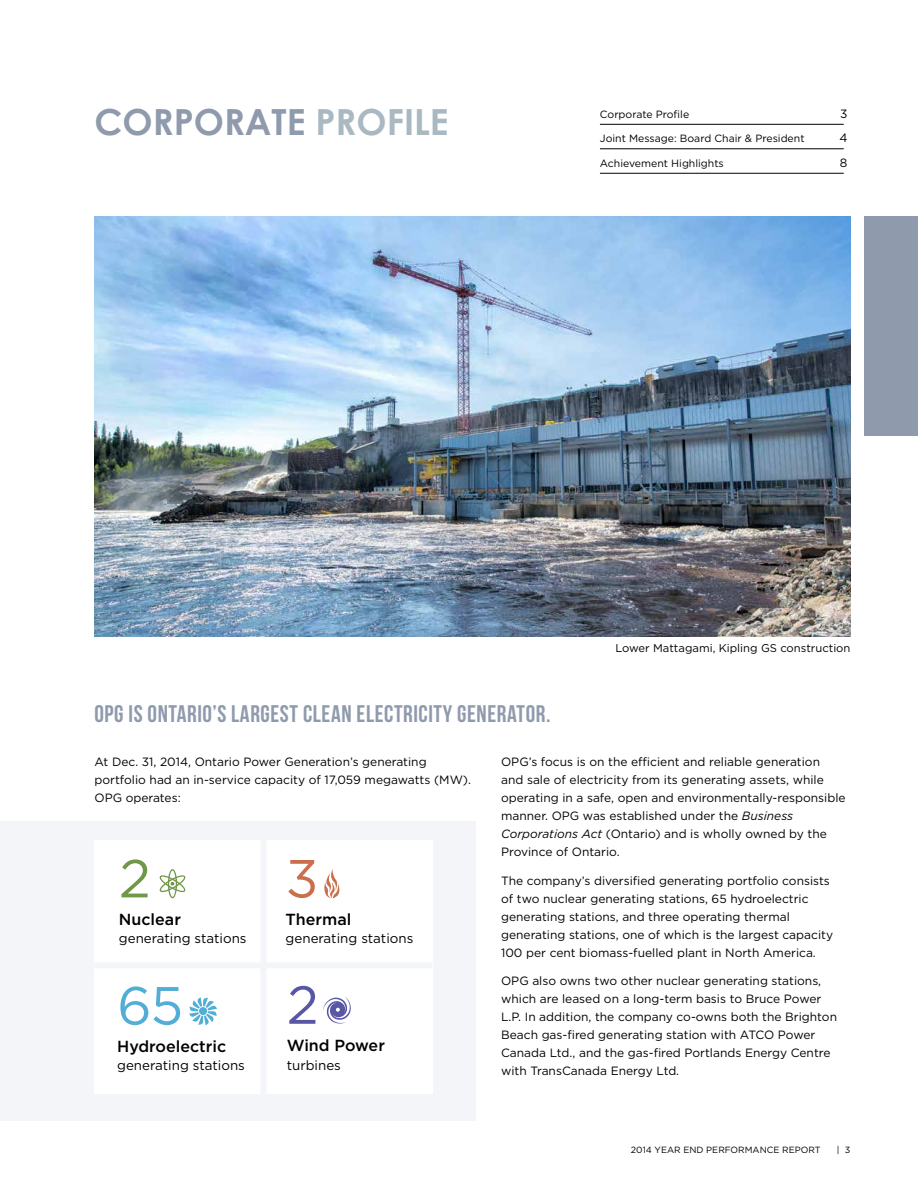
<style>
.page{position:relative;width:918px;height:1188px;background:#fff}
.page>*{position:absolute;margin:0;border:0;box-sizing:border-box;transform-origin:0 0}
.t1{font:53.4px "Gotham";color:#52aed6}
.t2{font:53.4px "Gotham";color:#719749}
.t3{font:53.4px "Gotham";color:#ca6e4b}
.t4{font:53.4px "Gotham";color:#5956a5}
.t5{font:700 36px "Century Gothic";color:#8f9aad}
.t6{font:24px "Bebas Neue";letter-spacing:.025em;color:#8f9aad}
.t7{font:500 16.05px "Gotham";color:#000}
.t8{font:13.35px "Gotham";color:#000}
.t9{font:12px/18px "Gotham";color:#000}
.t10{font:11.25px "Gotham";color:#000}
.t11{font:10.5px "Gotham";color:#000}
.t12{font:9px "Gotham";color:#000}
.s1{color:#a9b8c1}
.s2{font-style:italic}
</style>
<div class="page">
<img style="left:94px;top:216px;width:756px;height:421px">
<div style="left:864px;top:216px;width:54px;height:220px;background:#8f9aad"></div>
<div style="left:0;top:821px;width:475px;height:299px;background:#f3f5f8"></div>
<div style="left:94px;top:840px;width:339px;height:254px;background:#fff"></div>
<div style="left:94px;top:962px;width:339px;height:6px;background:#f3f5f8"></div>
<div style="left:260px;top:840px;width:6px;height:254px;background:#f3f5f8"></div>
<hr style="left:600px;top:124px;width:244px;height:1px;background:#000">
<hr style="left:600px;top:149px;width:244px;height:1px;background:#000">
<hr style="left:600px;top:173px;width:244px;height:1px;background:#000">
<svg style="left:160px;top:869px;width:25px;height:29px"></svg>
<svg style="left:324px;top:869px;width:16px;height:29px"></svg>
<svg style="left:189px;top:997px;width:28px;height:28px"></svg>
<div style="left:199px;top:1007px;width:8px;height:8px;background:#52aed6;border-radius:50%"></div>
<svg style="left:324px;top:997px;width:27px;height:27px"></svg>
<h2 class="t5" style="left:94px;top:99px;width:356px">CORPORATE <span class="s1">PROFILE</span></h2>
<p class="t11" style="left:600px;top:107px;width:91px">Corporate Profile</p>
<p class="t9" style="left:840px;top:104px;width:9px">3</p>
<p class="t11" style="left:600px;top:132px;width:206px">Joint Message: Board Chair &amp; President</p>
<p class="t9" style="left:839px;top:129px;width:10px">4</p>
<p class="t11" style="left:600px;top:156px;width:125px">Achievement Highlights</p>
<p class="t9" style="left:840px;top:153px;width:9px">8</p>
<p class="t10" style="left:615px;top:640px;width:237px">Lower Mattagami, Kipling GS construction</p>
<h3 class="t6" style="left:94px;top:700px;width:458px">OPG IS ONTARIO’S LARGEST CLEAN ELECTRICITY GENERATOR.</h3>
<p class="t9" style="left:94px;top:752px;width:378px">At Dec. 31, 2014, Ontario Power Generation’s generating portfolio had an in-service capacity of 17,059 megawatts (MW).<br>OPG operates:</p>
<p class="t9" style="left:501px;top:752px;width:346px">OPG’s focus is on the efficient and reliable generation<br>and sale of electricity from its generating assets, while operating in a safe, open and environmentally-responsible manner. OPG was established under the <span class="s2">Business Corporations Act</span> (Ontario) and is wholly owned by the Province of Ontario.</p>
<p class="t9" style="left:501px;top:871px;width:333px">The company’s diversified generating portfolio consists of two nuclear generating stations, 65 hydroelectric generating stations, and three operating thermal generating stations, one of which is the largest capacity 100 per cent biomass-fuelled plant in North America.</p>
<p class="t9" style="left:501px;top:972px;width:337px">OPG also owns two other nuclear generating stations, which are leased on a long-term basis to Bruce Power L.P. In addition, the company co-owns both the Brighton Beach gas-fired generating station with ATCO Power Canada Ltd., and the gas-fired Portlands Energy Centre with TransCanada Energy Ltd.</p>
<h1 class="t2" style="left:119px;top:844px;width:34px">2</h1>
<h3 class="t7" style="left:119px;top:910px;width:64px">Nuclear</h3>
<p class="t8" style="left:119px;top:930px;width:129px">generating stations</p>
<h1 class="t3" style="left:286px;top:844px;width:34px">3</h1>
<h3 class="t7" style="left:286px;top:910px;width:67px">Thermal</h3>
<p class="t8" style="left:286px;top:930px;width:129px">generating stations</p>
<h1 class="t4" style="left:287px;top:971px;width:34px">2</h1>
<h3 class="t7" style="left:287px;top:1036px;width:100px">Wind Power</h3>
<p class="t8" style="left:287px;top:1056px;width:56px">turbines</p>
<h1 class="t1" style="left:117px;top:971px;width:68px">65</h1>
<h3 class="t7" style="left:117px;top:1037px;width:111px">Hydroelectric</h3>
<p class="t8" style="left:117px;top:1057px;width:129px">generating stations</p>
<p class="t12" style="left:631px;top:1144px;width:191px">2014 YEAR END PERFORMANCE REPORT</p>
<p class="t12" style="left:837px;top:1144px;width:15px">| 3</p>
</div>
